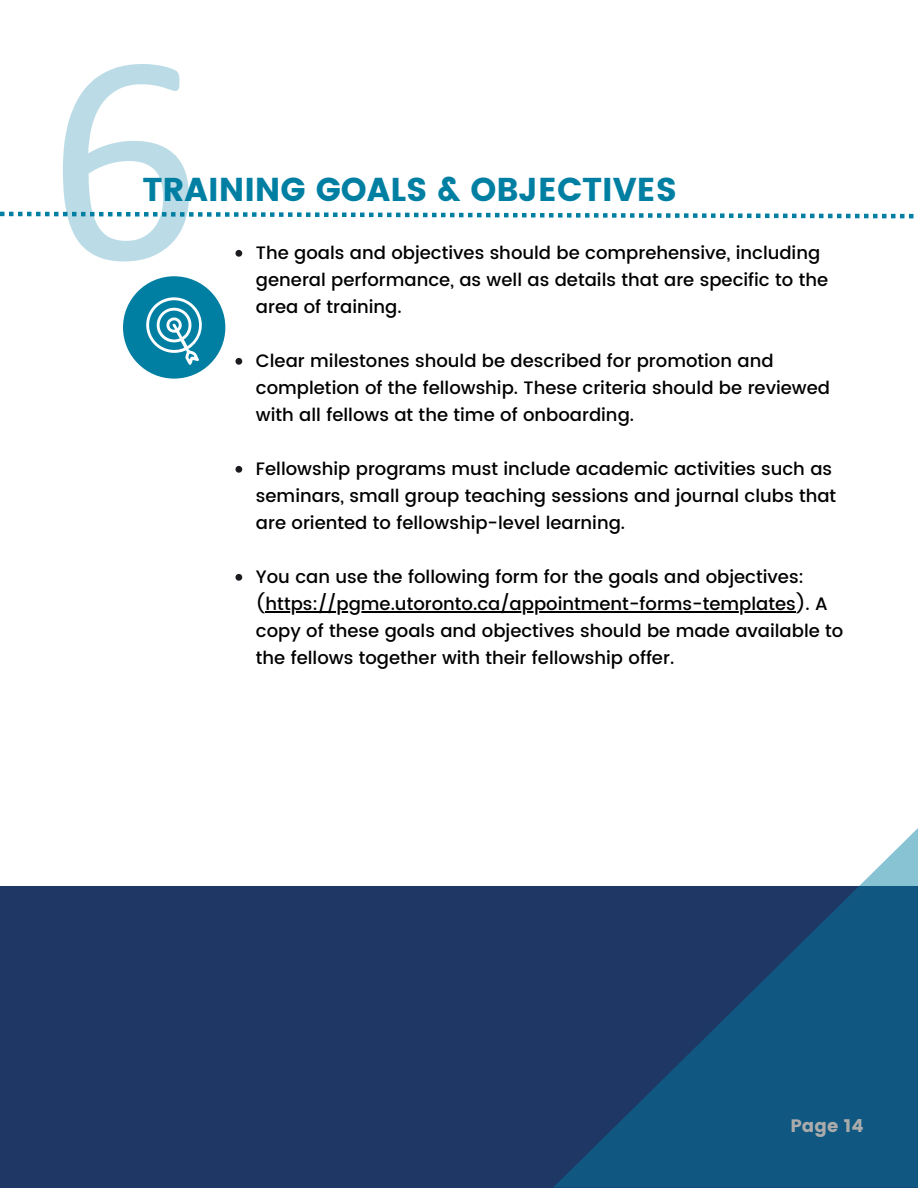
<style>
.page{position:relative;width:918px;height:1188px;background:#fff}
.page>*{position:absolute;margin:0;border:0;box-sizing:border-box;transform-origin:0 0}
.t1{font:303.9px "Calibri";color:#007fa3}
.t2{font:33px "Poppins";color:#007fa3}
.t3{font:500 18px/27px "Poppins";color:#000}
.t4{font:18px "Poppins";color:#ababab}
</style>
<div class="page">
<div style="left:123px;top:276px;width:102px;height:103px;background:#007fa3;border-radius:50%"></div>
<svg style="left:146px;top:297px;width:56px;height:68px"></svg>
<svg style="left:235px;top:250px;width:7px;height:7px"></svg>
<svg style="left:235px;top:358px;width:7px;height:7px"></svg>
<svg style="left:235px;top:466px;width:7px;height:7px"></svg>
<svg style="left:235px;top:574px;width:7px;height:7px"></svg>
<hr style="left:266px;top:611px;width:530px;height:1px;background:#000">
<div style="left:0;top:886px;width:918px;height:302px;background:#1e3765"></div>
<svg style="left:0;top:212px;width:914px;height:6px"></svg>
<svg style="left:553px;top:828px;width:365px;height:360px"></svg>
<h1 class="t1" style="left:47px;top:31px;width:155px">6</h1>
<p class="t2" style="left:143px;top:170px;width:536px">TRAINING GOALS &amp; OBJECTIVES</p>
<p class="t3" style="left:256px;top:239px;width:574px">The goals and objectives should be comprehensive, including general performance, as well as details that are specific to the area of training.</p>
<p class="t3" style="left:256px;top:347px;width:576px">Clear milestones should be described for promotion and completion of the fellowship. These criteria should be reviewed with all fellows at the time of onboarding.</p>
<p class="t3" style="left:256px;top:455px;width:582px">Fellowship programs must include academic activities such as seminars, small group teaching sessions and journal clubs that are oriented to fellowship-level learning.</p>
<p class="t3" style="left:256px;top:563px;width:589px">You can use the following form for the goals and objectives: (https://pgme.utoronto.ca/appointment-forms-templates). A copy of these goals and objectives should be made available to the fellows together with their fellowship offer.</p>
<p class="t4" style="left:790px;top:1115px;width:75px">Page 14</p>
</div>
